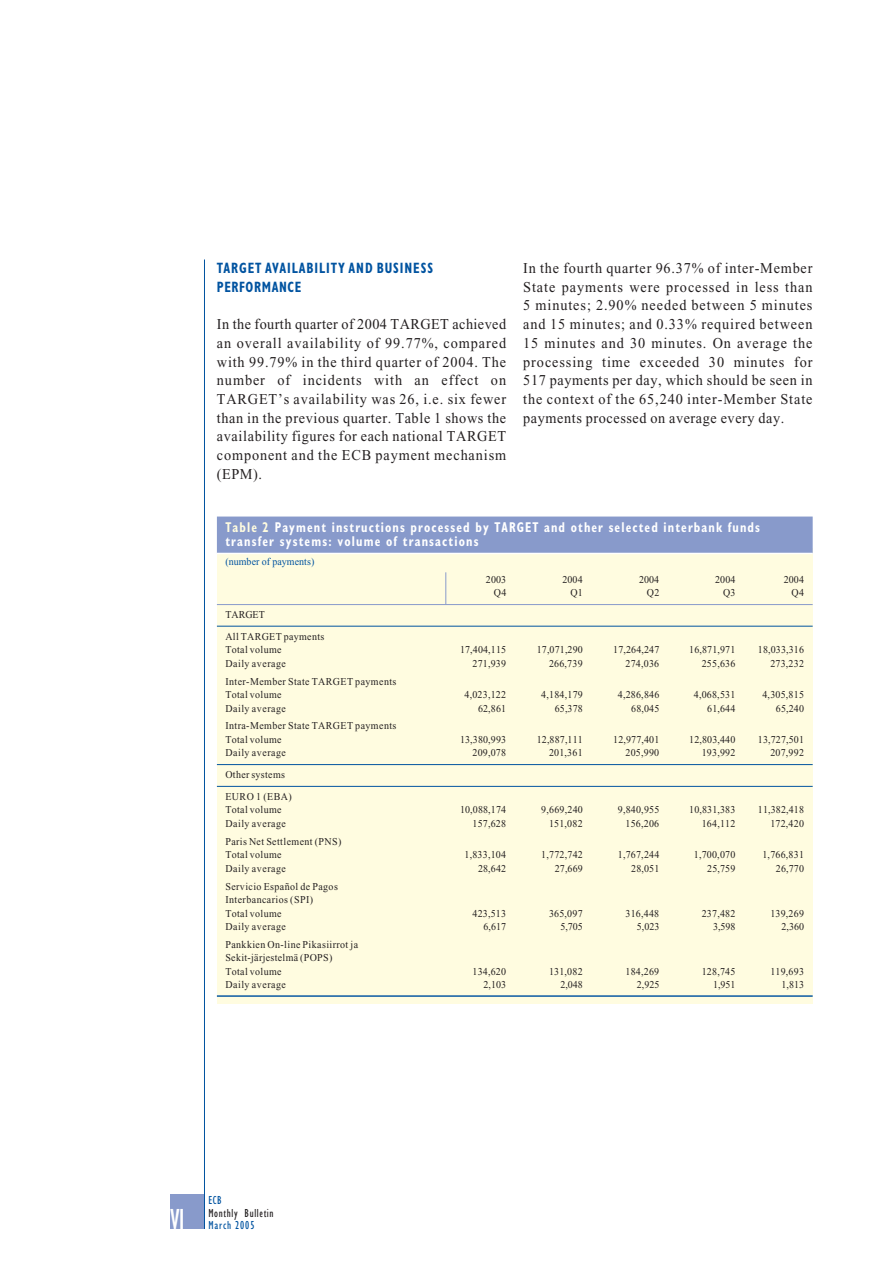
<style>
.page{position:relative;width:893px;height:1263px;background:#fff}
.page>*{position:absolute;margin:0;border:0;box-sizing:border-box;transform-origin:0 0}
.t1{font:condensed 30px "Gill Sans";color:#fff}
.t2{font:15px/18.8px "Times New Roman";letter-spacing:.05em;color:#231f20;text-align:justify;scale:.95 1}
.t3{font:700 condensed 15px/18.8px "Gill Sans";letter-spacing:.07em;color:#0153a0;scale:.85 1}
.t4{font:700 condensed 14.25px/13.5px "Gill Sans";letter-spacing:.09em;color:#fff;scale:.85 1}
.t5{font:condensed 12px "Gill Sans";letter-spacing:.055em;color:#231f20;scale:.95 1}
.t6{font:condensed 12px "Gill Sans";letter-spacing:.08em;color:#0153a0;scale:.95 1}
.t7{font:10.5px/13.5px "Times New Roman";letter-spacing:.035em;color:#231f20;scale:.95 1}
.t8{font:10.5px "Times New Roman";letter-spacing:.005em;color:#0153a0;scale:.95 1}
.s1{color:#fffce0}
</style>
<div class="page">
<div style="left:170px;top:1195px;width:34px;height:34px;background:#889acb"></div>
<hr style="left:204px;top:260px;width:1px;height:969px;background:#0153a0">
<div style="left:217px;top:548px;width:595px;height:456px;background:#fffce0"></div>
<div style="left:217px;top:517px;width:595px;height:36px;background:#889acb"></div>
<hr style="left:217px;top:553px;width:595px;height:1px;background:#fff">
<hr style="left:217px;top:604px;width:595px;height:1px;background:#889acb">
<hr style="left:217px;top:626px;width:595px;height:1px;background:#0153a0">
<hr style="left:217px;top:764px;width:595px;height:1px;background:#0153a0">
<hr style="left:217px;top:786px;width:595px;height:1px;background:#0153a0">
<hr style="left:217px;top:995px;width:595px;height:2px;background:#0153a0">
<hr style="left:445px;top:572px;width:1px;height:32px;background:#889acb">
<h2 class="t3" style="left:217px;top:260px;width:256px">TARGET AVAILABILITY AND BUSINESS<br>PERFORMANCE</h2>
<p class="t2" style="left:217px;top:316px;width:306px">In the fourth quarter of 2004 TARGET achieved an overall availability of 99.77%, compared with 99.79% in the third quarter of 2004. The number of incidents with an effect on TARGET’s availability was 26, i.e. six fewer than in the previous quarter. Table 1 shows the availability figures for each national TARGET component and the ECB payment mechanism (EPM).</p>
<p class="t2" style="left:523px;top:260px;width:306px">In the fourth quarter 96.37% of inter-Member State payments were processed in less than 5 minutes; 2.90% needed between 5 minutes and 15 minutes; and 0.33% required between 15 minutes and 30 minutes. On average the processing time exceeded 30 minutes for 517 payments per day, which should be seen in the context of the 65,240 inter-Member State payments processed on average every day.</p>
<h3 class="t4" style="left:225px;top:522px;width:630px"><span class="s1">Table 2</span> Payment instructions processed by TARGET and other selected interbank funds transfer systems: volume of transactions</h3>
<p class="t8" style="left:225px;top:557px;width:95px">(number of payments)</p>
<p class="t7" style="left:486px;top:574px;width:23px">2003</p>
<p class="t7" style="left:562px;top:574px;width:23px">2004</p>
<p class="t7" style="left:639px;top:574px;width:23px">2004</p>
<p class="t7" style="left:715px;top:574px;width:23px">2004</p>
<p class="t7" style="left:783px;top:574px;width:23px">2004</p>
<p class="t7" style="left:494px;top:587px;width:15px">Q4</p>
<p class="t7" style="left:570px;top:587px;width:15px">Q1</p>
<p class="t7" style="left:647px;top:587px;width:15px">Q2</p>
<p class="t7" style="left:723px;top:587px;width:15px">Q3</p>
<p class="t7" style="left:791px;top:587px;width:15px">Q4</p>
<p class="t7" style="left:225px;top:605px;width:106px;line-height:21.8px">TARGET<br>All TARGET payments</p>
<p class="t7" style="left:225px;top:644px;width:61px">Total volume</p>
<p class="t7" style="left:460px;top:644px;width:50px">17,404,115</p>
<p class="t7" style="left:536px;top:644px;width:50px">17,071,290</p>
<p class="t7" style="left:613px;top:644px;width:50px">17,264,247</p>
<p class="t7" style="left:689px;top:644px;width:50px">16,871,971</p>
<p class="t7" style="left:758px;top:644px;width:50px">18,033,316</p>
<p class="t7" style="left:225px;top:658px;width:65px">Daily average</p>
<p class="t7" style="left:472px;top:658px;width:37px">271,939</p>
<p class="t7" style="left:549px;top:658px;width:37px">266,739</p>
<p class="t7" style="left:625px;top:658px;width:37px">274,036</p>
<p class="t7" style="left:701px;top:658px;width:37px">255,636</p>
<p class="t7" style="left:770px;top:658px;width:37px">273,232</p>
<p class="t7" style="left:225px;top:675px;width:182px">Inter-Member State TARGET payments<br>Total volume</p>
<p class="t7" style="left:464px;top:689px;width:45px">4,023,122</p>
<p class="t7" style="left:541px;top:689px;width:45px">4,184,179</p>
<p class="t7" style="left:617px;top:689px;width:45px">4,286,846</p>
<p class="t7" style="left:693px;top:689px;width:45px">4,068,531</p>
<p class="t7" style="left:762px;top:689px;width:45px">4,305,815</p>
<p class="t7" style="left:225px;top:702px;width:65px">Daily average</p>
<p class="t7" style="left:478px;top:702px;width:31px">62,861</p>
<p class="t7" style="left:554px;top:702px;width:31px">65,378</p>
<p class="t7" style="left:631px;top:702px;width:31px">68,045</p>
<p class="t7" style="left:707px;top:702px;width:31px">61,644</p>
<p class="t7" style="left:776px;top:702px;width:31px">65,240</p>
<p class="t7" style="left:225px;top:720px;width:182px">Intra-Member State TARGET payments<br>Total volume</p>
<p class="t7" style="left:460px;top:734px;width:50px">13,380,993</p>
<p class="t7" style="left:536px;top:734px;width:50px">12,887,111</p>
<p class="t7" style="left:613px;top:734px;width:50px">12,977,401</p>
<p class="t7" style="left:689px;top:734px;width:50px">12,803,440</p>
<p class="t7" style="left:758px;top:734px;width:50px">13,727,501</p>
<p class="t7" style="left:225px;top:747px;width:65px">Daily average</p>
<p class="t7" style="left:472px;top:747px;width:37px">209,078</p>
<p class="t7" style="left:549px;top:747px;width:37px">201,361</p>
<p class="t7" style="left:625px;top:747px;width:37px">205,990</p>
<p class="t7" style="left:701px;top:747px;width:37px">193,992</p>
<p class="t7" style="left:770px;top:747px;width:37px">207,992</p>
<p class="t7" style="left:225px;top:765px;width:71px;line-height:21.6px">Other systems<br>EURO 1 (EBA)</p>
<p class="t7" style="left:225px;top:804px;width:61px">Total volume</p>
<p class="t7" style="left:460px;top:804px;width:50px">10,088,174</p>
<p class="t7" style="left:541px;top:804px;width:45px">9,669,240</p>
<p class="t7" style="left:617px;top:804px;width:45px">9,840,955</p>
<p class="t7" style="left:689px;top:804px;width:50px">10,831,383</p>
<p class="t7" style="left:758px;top:804px;width:50px">11,382,418</p>
<p class="t7" style="left:225px;top:818px;width:65px">Daily average</p>
<p class="t7" style="left:472px;top:818px;width:37px">157,628</p>
<p class="t7" style="left:549px;top:818px;width:37px">151,082</p>
<p class="t7" style="left:625px;top:818px;width:37px">156,206</p>
<p class="t7" style="left:701px;top:818px;width:37px">164,112</p>
<p class="t7" style="left:770px;top:818px;width:37px">172,420</p>
<p class="t7" style="left:225px;top:835px;width:124px">Paris Net Settlement (PNS)<br>Total volume</p>
<p class="t7" style="left:464px;top:849px;width:45px">1,833,104</p>
<p class="t7" style="left:541px;top:849px;width:45px">1,772,742</p>
<p class="t7" style="left:617px;top:849px;width:45px">1,767,244</p>
<p class="t7" style="left:693px;top:849px;width:45px">1,700,070</p>
<p class="t7" style="left:762px;top:849px;width:45px">1,766,831</p>
<p class="t7" style="left:225px;top:862px;width:65px">Daily average</p>
<p class="t7" style="left:478px;top:862px;width:31px">28,642</p>
<p class="t7" style="left:554px;top:862px;width:31px">27,669</p>
<p class="t7" style="left:631px;top:862px;width:31px">28,051</p>
<p class="t7" style="left:707px;top:862px;width:31px">25,759</p>
<p class="t7" style="left:776px;top:862px;width:31px">26,770</p>
<p class="t7" style="left:225px;top:880px;width:120px">Servicio Español de Pagos<br>Interbancarios (SPI)<br>Total volume</p>
<p class="t7" style="left:472px;top:907px;width:37px">423,513</p>
<p class="t7" style="left:549px;top:907px;width:37px">365,097</p>
<p class="t7" style="left:625px;top:907px;width:37px">316,448</p>
<p class="t7" style="left:701px;top:907px;width:37px">237,482</p>
<p class="t7" style="left:770px;top:907px;width:37px">139,269</p>
<p class="t7" style="left:225px;top:921px;width:65px">Daily average</p>
<p class="t7" style="left:483px;top:921px;width:25px">6,617</p>
<p class="t7" style="left:560px;top:921px;width:25px">5,705</p>
<p class="t7" style="left:637px;top:921px;width:25px">5,023</p>
<p class="t7" style="left:713px;top:921px;width:25px">3,598</p>
<p class="t7" style="left:781px;top:921px;width:25px">2,360</p>
<p class="t7" style="left:225px;top:939px;width:141px">Pankkien On-line Pikasiirrot ja<br>Sekit-järjestelmä (POPS)<br>Total volume</p>
<p class="t7" style="left:472px;top:966px;width:37px">134,620</p>
<p class="t7" style="left:549px;top:966px;width:37px">131,082</p>
<p class="t7" style="left:625px;top:966px;width:37px">184,269</p>
<p class="t7" style="left:701px;top:966px;width:37px">128,745</p>
<p class="t7" style="left:770px;top:966px;width:37px">119,693</p>
<p class="t7" style="left:225px;top:979px;width:65px">Daily average</p>
<p class="t7" style="left:483px;top:979px;width:25px">2,103</p>
<p class="t7" style="left:560px;top:979px;width:25px">2,048</p>
<p class="t7" style="left:637px;top:979px;width:25px">2,925</p>
<p class="t7" style="left:713px;top:979px;width:25px">1,951</p>
<p class="t7" style="left:781px;top:979px;width:25px">1,813</p>
<h1 class="t1" style="left:170px;top:1208px;width:16px">VI</h1>
<p class="t6" style="left:208px;top:1196px;width:15px">ECB</p>
<p class="t5" style="left:208px;top:1208px;width:70px">Monthly Bulletin</p>
<p class="t6" style="left:208px;top:1221px;width:50px">March 2005</p>
</div>
